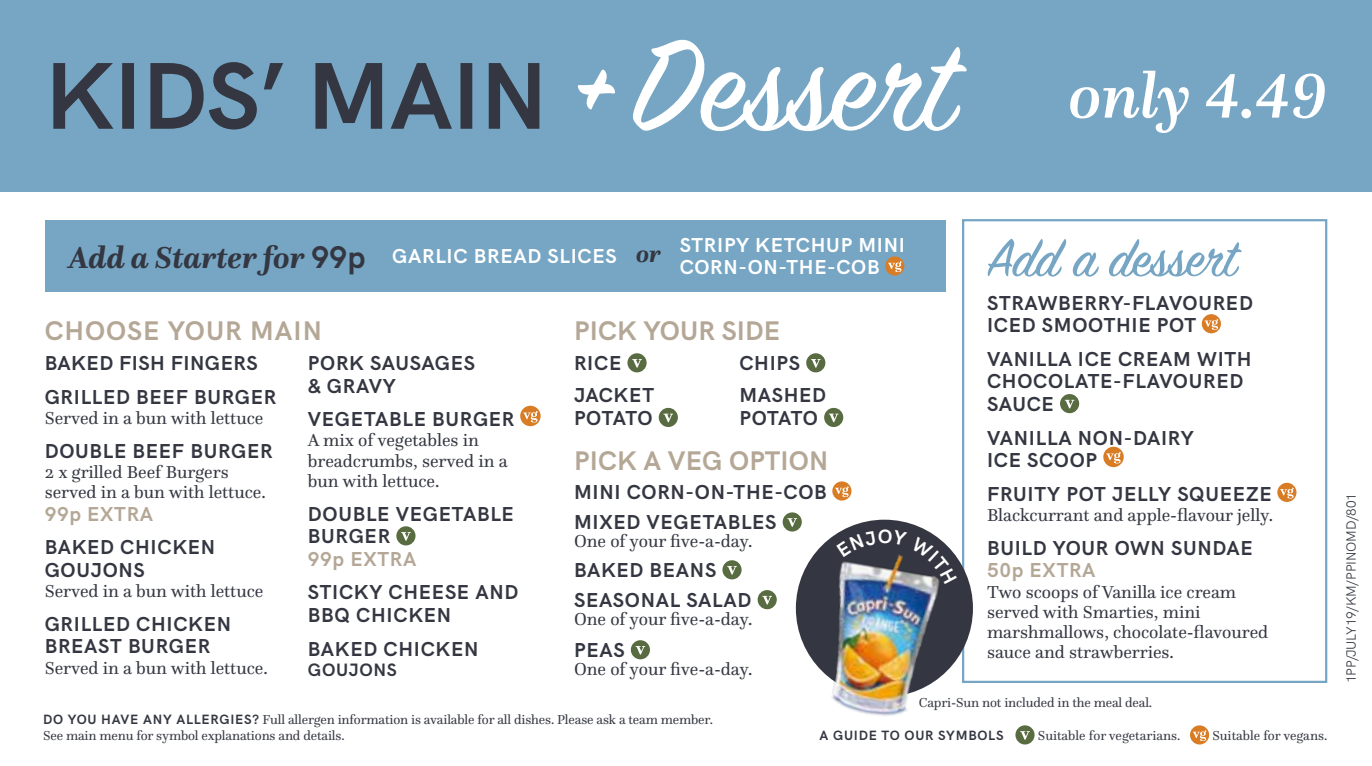
<style>
.page{position:relative;width:1372px;height:766px;background:#fff}
.page>*{position:absolute;margin:0;border:0;box-sizing:border-box;transform-origin:0 0}
.t1{font:italic 500 65.25px "Questa";color:#fff}
.t2{font:italic 700 31.5px "Questa";color:#343741}
.t3{font:700 27px "HK Grotesk";letter-spacing:.005em;color:#b4a796}
.t4{font:700 27px "HK Grotesk";letter-spacing:.035em;color:#b4a796}
.t5{font:italic 700 24.75px "Questa";color:#343741}
.t6{font:700 20.25px/22.5px "HK Grotesk";letter-spacing:.035em;color:#343741}
.t7{font:700 20.25px/22.5px "HK Grotesk";letter-spacing:.035em;color:#fff}
.t8{font:700 20.25px "HK Grotesk";letter-spacing:.035em;color:#b4a796}
.t9{font:18px/20.2px "Questa";color:#343741}
.t10{font:700 18px "HK Grotesk";letter-spacing:.035em;color:#343741}
.t11{font:13.5px/15.8px "Questa";letter-spacing:-.01em;color:#343741}
.t12{font:13.5px "HK Grotesk";letter-spacing:-.015em;color:#343741}
.t13{font:700 13.5px "HK Grotesk";letter-spacing:.055em;color:#343741}
.s1{font-family:"HK Grotesk";font-style:normal}
.s2{font-family:"HK Grotesk";font-weight:700}
</style>
<div class="page">
<svg style="left:832px;top:481px;width:19px;height:19px"></svg>
<svg style="left:835px;top:486px;width:13px;height:11px"></svg>
<div style="left:782px;top:512px;width:19px;height:19px;background:#596b41;border-radius:50%"></div>
<svg style="left:787px;top:518px;width:10px;height:8px"></svg>
<div style="left:722px;top:560px;width:19px;height:19px;background:#596b41;border-radius:50%"></div>
<svg style="left:727px;top:566px;width:9px;height:8px"></svg>
<div style="left:757px;top:590px;width:19px;height:19px;background:#596b41;border-radius:50%"></div>
<svg style="left:762px;top:595px;width:10px;height:9px"></svg>
<div style="left:631px;top:640px;width:19px;height:19px;background:#596b41;border-radius:50%"></div>
<svg style="left:635px;top:646px;width:10px;height:8px"></svg>
<div style="left:45px;top:220px;width:900px;height:72px;background:#76a6c4"></div>
<div style="left:961px;top:219px;width:366px;height:463px;border:2px solid #76a6c4"></div>
<svg style="left:987px;top:238px;width:254px;height:39px"></svg>
<svg style="left:520px;top:405px;width:20px;height:21px"></svg>
<svg style="left:523px;top:411px;width:14px;height:11px"></svg>
<div style="left:396px;top:526px;width:19px;height:19px;background:#596b41;border-radius:50%"></div>
<svg style="left:401px;top:532px;width:10px;height:8px"></svg>
<svg style="left:1201px;top:314px;width:19px;height:19px"></svg>
<svg style="left:1204px;top:319px;width:14px;height:11px"></svg>
<svg style="left:1059px;top:394px;width:20px;height:19px"></svg>
<svg style="left:1064px;top:399px;width:10px;height:9px"></svg>
<svg style="left:1103px;top:446px;width:20px;height:21px"></svg>
<svg style="left:1106px;top:451px;width:14px;height:12px"></svg>
<svg style="left:1277px;top:482px;width:19px;height:20px"></svg>
<svg style="left:1279px;top:487px;width:14px;height:11px"></svg>
<div style="left:627px;top:353px;width:19px;height:19px;background:#596b41;border-radius:50%"></div>
<svg style="left:632px;top:359px;width:10px;height:8px"></svg>
<div style="left:658px;top:408px;width:20px;height:19px;background:#596b41;border-radius:50%"></div>
<svg style="left:663px;top:413px;width:10px;height:9px"></svg>
<div style="left:806px;top:353px;width:19px;height:19px;background:#596b41;border-radius:50%"></div>
<svg style="left:811px;top:359px;width:9px;height:8px"></svg>
<div style="left:824px;top:408px;width:19px;height:19px;background:#596b41;border-radius:50%"></div>
<svg style="left:829px;top:413px;width:9px;height:9px"></svg>
<div style="left:0;top:0;width:1371px;height:191px;background:#76a6c4"></div>
<svg style="left:577px;top:39px;width:390px;height:92px"></svg>
<svg style="left:53px;top:62px;width:486px;height:67px"></svg>
<div style="left:1015px;top:725px;width:19px;height:19px;background:#596b41;border-radius:50%"></div>
<svg style="left:1020px;top:731px;width:9px;height:8px"></svg>
<svg style="left:1189px;top:725px;width:19px;height:19px"></svg>
<svg style="left:1192px;top:730px;width:14px;height:10px"></svg>
<svg style="left:885px;top:256px;width:19px;height:19px"></svg>
<svg style="left:888px;top:261px;width:13px;height:11px"></svg>
<div style="left:795px;top:519px;width:177px;height:177px;background:#343741;border-radius:50%"></div>
<img style="left:803px;top:533px;width:163px;height:183px">
<svg style="left:836px;top:529px;width:120px;height:54px"></svg>
<h1 class="t1" style="left:1068px;top:55px;width:260px">only 4.49</h1>
<p class="t7" style="left:392px;top:243px;width:226px">GARLIC BREAD SLICES</p>
<p class="t7" style="left:679px;top:232px;width:227px">STRIPY KETCHUP MINI<br>CORN-ON-THE-COB</p>
<h2 class="t2" style="left:69px;top:237px;width:298px">Add a Starter for <span class="s1">99p</span></h2>
<p class="t5" style="left:636px;top:238px;width:26px">or</p>
<h3 class="t4" style="left:45px;top:310px;width:278px">CHOOSE YOUR MAIN</h3>
<p class="t6" style="left:45px;top:344px;width:233px;line-height:33.8px">BAKED FISH FINGERS<br>GRILLED BEEF BURGER</p>
<p class="t9" style="left:45px;top:407px;width:220px">Served in a bun with lettuce</p>
<p class="t6" style="left:45px;top:438px;width:229px">DOUBLE BEEF BURGER</p>
<p class="t9" style="left:45px;top:461px;width:222px">2 x grilled Beef Burgers served in a bun with lettuce.</p>
<p class="t8" style="left:45px;top:498px;width:110px">99p EXTRA</p>
<p class="t6" style="left:45px;top:534px;width:172px">BAKED CHICKEN<br>GOUJONS</p>
<p class="t9" style="left:45px;top:580px;width:220px">Served in a bun with lettuce</p>
<p class="t6" style="left:45px;top:611px;width:188px">GRILLED CHICKEN<br>BREAST BURGER</p>
<p class="t9" style="left:45px;top:657px;width:224px">Served in a bun with lettuce.</p>
<p class="t6" style="left:308px;top:350px;width:168px">PORK SAUSAGES &amp; GRAVY</p>
<p class="t6" style="left:308px;top:406px;width:208px">VEGETABLE BURGER</p>
<p class="t9" style="left:308px;top:430px;width:201px">A mix of vegetables in breadcrumbs, served in a bun with lettuce.</p>
<p class="t6" style="left:308px;top:501px;width:207px">DOUBLE VEGETABLE<br>BURGER</p>
<p class="t8" style="left:308px;top:543px;width:110px">99p EXTRA</p>
<p class="t6" style="left:308px;top:579px;width:212px">STICKY CHEESE AND<br>BBQ CHICKEN</p>
<p class="t6" style="left:308px;top:635px;width:172px">BAKED CHICKEN</p>
<p class="t10" style="left:308px;top:656px;width:90px">GOUJONS</p>
<h3 class="t3" style="left:574px;top:310px;width:208px">PICK YOUR SIDE</h3>
<p class="t6" style="left:574px;top:345px;width:81px;line-height:32.2px">RICE<br>JACKET</p>
<p class="t6" style="left:574px;top:405px;width:80px">POTATO</p>
<p class="t6" style="left:739px;top:345px;width:88px;line-height:32.2px">CHIPS<br>MASHED</p>
<p class="t6" style="left:739px;top:405px;width:80px">POTATO</p>
<h3 class="t3" style="left:574px;top:440px;width:256px">PICK A VEG OPTION</h3>
<p class="t6" style="left:574px;top:476px;width:254px;line-height:29.9px">MINI CORN-ON-THE-COB<br>MIXED VEGETABLES</p>
<p class="t9" style="left:574px;top:531px;width:180px">One of your five-a-day.</p>
<p class="t6" style="left:574px;top:553px;width:179px;line-height:29.9px">BAKED BEANS<br>SEASONAL SALAD</p>
<p class="t9" style="left:574px;top:608px;width:180px">One of your five-a-day.</p>
<p class="t6" style="left:574px;top:637px;width:52px">PEAS</p>
<p class="t9" style="left:574px;top:658px;width:180px">One of your five-a-day.</p>
<p class="t6" style="left:987px;top:290px;width:267px">STRAWBERRY-FLAVOURED<br>ICED SMOOTHIE POT</p>
<p class="t6" style="left:987px;top:346px;width:266px">VANILLA ICE CREAM WITH<br>CHOCOLATE-FLAVOURED<br>SAUCE</p>
<p class="t6" style="left:987px;top:425px;width:208px">VANILLA NON-DAIRY<br>ICE SCOOP</p>
<p class="t6" style="left:987px;top:481px;width:286px">FRUITY POT JELLY SQUEEZE</p>
<p class="t9" style="left:987px;top:504px;width:287px">Blackcurrant and apple-flavour jelly.</p>
<p class="t6" style="left:987px;top:535px;width:267px">BUILD YOUR OWN SUNDAE</p>
<p class="t8" style="left:987px;top:555px;width:110px">50p EXTRA</p>
<p class="t9" style="left:987px;top:581px;width:283px">Two scoops of Vanilla ice cream served with Smarties, mini marshmallows, chocolate-flavoured sauce and strawberries.</p>
<p class="t11" style="left:918px;top:694px;width:235px">Capri-Sun not included in the meal deal.</p>
<p class="t11" style="left:43px;top:711px;width:671px"><span class="s2">DO YOU HAVE ANY ALLERGIES?</span> Full allergen information is available for all dishes. Please ask a team member.<br>See main menu for symbol explanations and details.</p>
<p class="t13" style="left:819px;top:725px;width:185px">A GUIDE TO OUR SYMBOLS</p>
<p class="t11" style="left:1037px;top:727px;width:144px">Suitable for vegetarians.</p>
<p class="t11" style="left:1212px;top:727px;width:116px">Suitable for vegans.</p>
<p class="t12" style="left:1340px;top:682px;width:191px;rotate:-90deg">1PP/JULY19/KM/PPINOMD/801</p>
</div>
